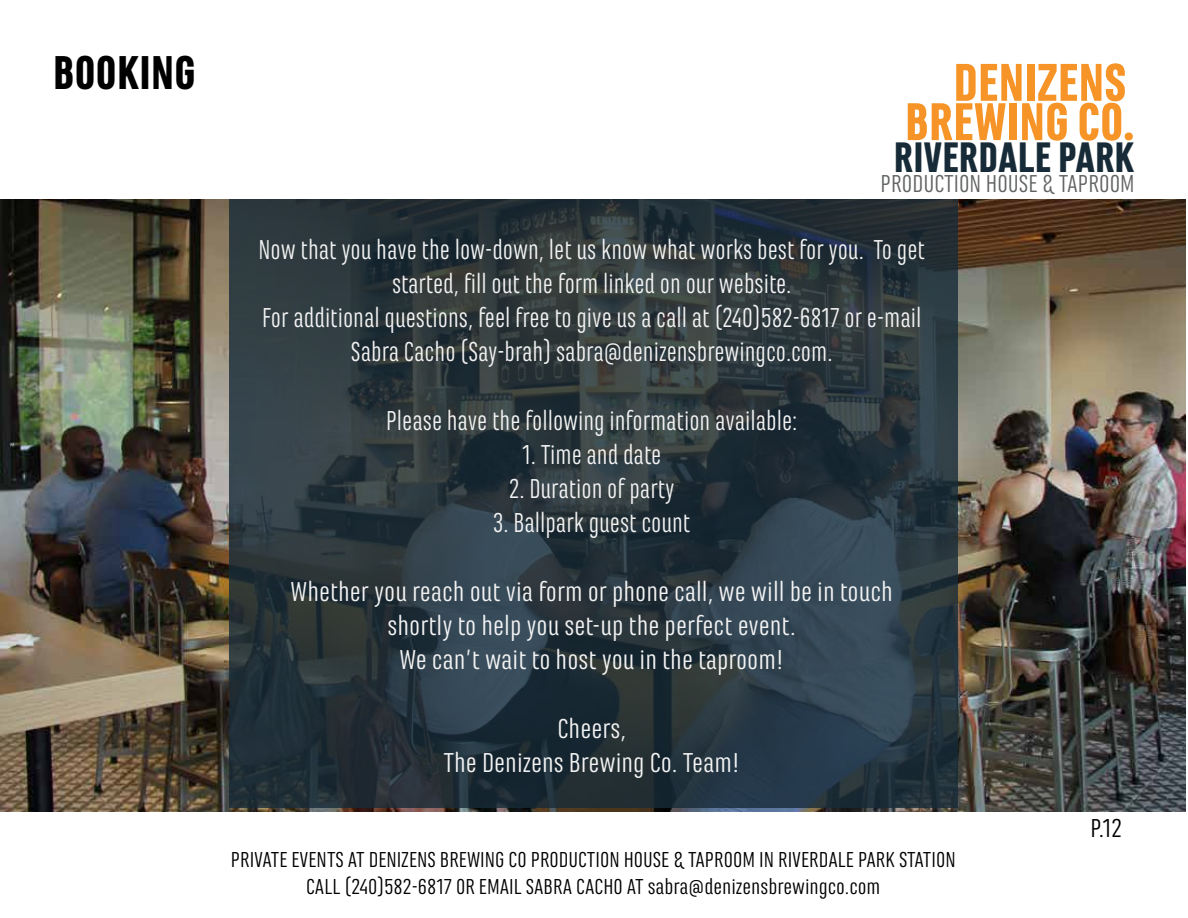
<style>
.page{position:relative;width:1188px;height:918px;background:#fff}
.page>*{position:absolute;margin:0;border:0;box-sizing:border-box;transform-origin:0 0}
.t1{font:900 55.5px/39.3px "Marianina FY";color:#f79428;text-align:right}
.t2{font:900 49.5px "Marianina FY";letter-spacing:.005em;color:#000}
.t3{font:900 44.55px "Marianina FY";color:#172a37}
.t4{font:28.5px/34.2px "Marianina FY";color:#f2f2f2;text-align:center;scale:.92 1}
.t5{font:28.5px/34.2px "Marianina FY";color:#f2f2f2;text-align:center}
.t6{font:27px "Marianina FY";color:#000}
.t7{font:25.5px "Marianina FY";color:#626363}
.t8{font:22.5px/27px "Marianina FY";color:#000;text-align:center}
</style>
<div class="page">
<img style="left:0;top:199px;width:1185px;height:613px">
<svg style="left:230px;top:200px;width:728px;height:608px;background:#2a373f"></svg>
<h2 class="t2" style="left:53px;top:45px;width:144px">BOOKING</h2>
<h1 class="t1" style="left:905px;top:63px;width:231px">DENIZENS<br>BREWING CO.</h1>
<h3 class="t3" style="left:894px;top:133px;width:242px">RIVERDALE PARK</h3>
<p class="t7" style="left:880px;top:170px;width:256px">PRODUCTION HOUSE &amp; TAPROOM</p>
<p class="t4" style="left:259px;top:232px;width:726px">Now that you have the low-down, let us know what works best for you. To get started, fill out the form linked on our website.<br>For additional questions, feel free to give us a call at (240)582-6817 or e-mail Sabra Cacho (Say-brah) sabra@denizensbrewingco.com.</p>
<p class="t4" style="left:386px;top:403px;width:449px">Please have the following information available:</p>
<p class="t4" style="left:522px;top:437px;width:153px">1. Time and date</p>
<p class="t4" style="left:509px;top:472px;width:181px">2. Duration of party</p>
<p class="t4" style="left:493px;top:506px;width:216px">3. Ballpark guest count</p>
<p class="t5" style="left:291px;top:574px;width:604px">Whether you reach out via form or phone call, we will be in touch shortly to help you set-up the perfect event.<br>We can’t wait to host you in the taproom!</p>
<p class="t5" style="left:443px;top:711px;width:298px">Cheers,<br>The Denizens Brewing Co. Team!</p>
<p class="t8" style="left:231px;top:846px;width:726px">PRIVATE EVENTS AT DENIZENS BREWING CO PRODUCTION HOUSE &amp; TAPROOM IN RIVERDALE PARK STATION<br>CALL (240)582-6817 OR EMAIL SABRA CACHO AT sabra@denizensbrewingco.com</p>
<p class="t6" style="left:1090px;top:813px;width:33px">P.12</p>
</div>
